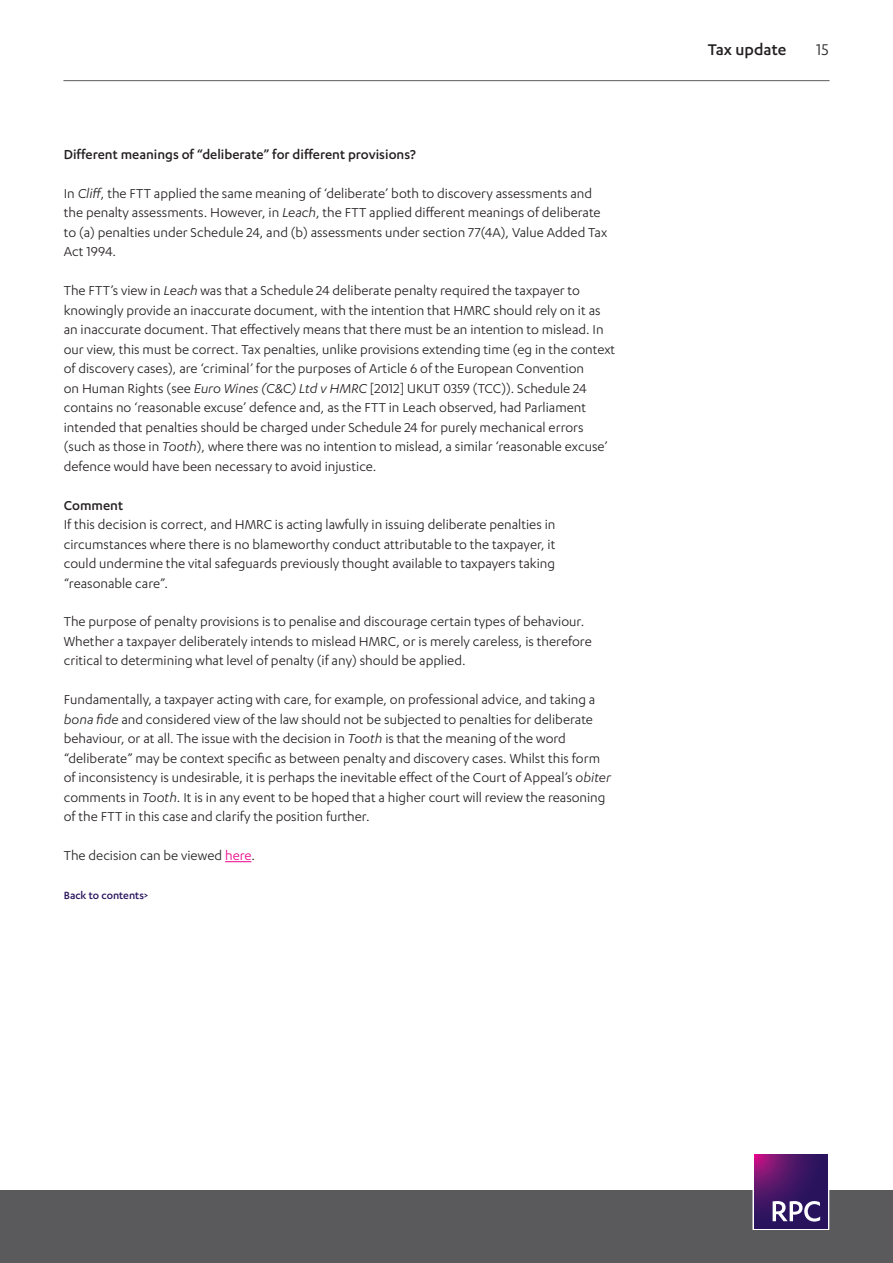
<style>
.page{position:relative;width:893px;height:1263px;background:#fff}
.page>*{position:absolute;margin:0;border:0;box-sizing:border-box;transform-origin:0 0}
.t1{font:500 18px "Karbon";color:#231f20}
.t2{font:18px "Karbon";color:#231f20}
.Body{font:15px/19.5px "Karbon";color:#231f20}
.Body-2{font:500 15px "Karbon";color:#231f20}
.Heading_3{font:500 15px "Karbon";color:#231f20}
.Body-3{font:500 12px "Karbon";color:#29135d}
.s1{font-style:italic}
.s2{color:#ed028c}
</style>
<div class="page">
<div style="left:0;top:1191px;width:893px;height:72px;background:#5a5a5d"></div>
<hr style="left:63px;top:80px;width:766px;height:1px;background:#5a5a5d">
<div style="left:753px;top:1153px;width:76px;height:77px;border:1px solid #fff"></div>
<svg style="left:754px;top:1155px;width:74px;height:73px;background:#461565"></svg>
<svg style="left:773px;top:1201px;width:47px;height:20px"></svg>
<svg style="left:225px;top:861px;width:26px;height:1px"></svg>
<p class="Body-2" style="left:64px;top:146px;width:354px">Different meanings of “deliberate” for different provisions?</p>
<p class="Body" style="left:64px;top:183px;width:545px">In <span class="s1">Cliff</span>, the FTT applied the same meaning of ‘deliberate’ both to discovery assessments and the penalty assessments. However, in <span class="s1">Leach</span>, the FTT applied different meanings of deliberate to (a) penalties under Schedule 24, and (b) assessments under section 77(4A), Value Added Tax Act 1994.</p>
<p class="Body" style="left:64px;top:280px;width:553px">The FTT’s view in <span class="s1">Leach</span> was that a Schedule 24 deliberate penalty required the taxpayer to knowingly provide an inaccurate document, with the intention that HMRC should rely on it as an inaccurate document. That effectively means that there must be an intention to mislead. In our view, this must be correct. Tax penalties, unlike provisions extending time (eg in the context of discovery cases), are ‘criminal’ for the purposes of Article 6 of the European Convention<br>on Human Rights (see <span class="s1">Euro Wines (C&amp;C) Ltd v HMRC</span> [2012] UKUT 0359 (TCC)). Schedule 24 contains no ‘reasonable excuse’ defence and, as the FTT in Leach observed, had Parliament intended that penalties should be charged under Schedule 24 for purely mechanical errors (such as those in <span class="s1">Tooth</span>), where there was no intention to mislead, a similar ‘reasonable excuse’ defence would have been necessary to avoid injustice.</p>
<p class="Heading_3" style="left:64px;top:497px;width:61px">Comment</p>
<p class="Body" style="left:64px;top:514px;width:493px;text-align:justify">If this decision is correct, and HMRC is acting lawfully in issuing deliberate penalties in circumstances where there is no blameworthy conduct attributable to the taxpayer, it could undermine the vital safeguards previously thought available to taxpayers taking “reasonable care”.</p>
<p class="Body" style="left:64px;top:612px;width:529px">The purpose of penalty provisions is to penalise and discourage certain types of behaviour.<br>Whether a taxpayer deliberately intends to mislead HMRC, or is merely careless, is therefore critical to determining what level of penalty (if any) should be applied.</p>
<p class="Body" style="left:64px;top:690px;width:549px">Fundamentally, a taxpayer acting with care, for example, on professional advice, and taking a <span class="s1">bona fide</span> and considered view of the law should not be subjected to penalties for deliberate behaviour, or at all. The issue with the decision in <span class="s1">Tooth</span> is that the meaning of the word “deliberate” may be context specific as between penalty and discovery cases. Whilst this form of inconsistency is undesirable, it is perhaps the inevitable effect of the Court of Appeal’s <span class="s1">obiter </span>comments in <span class="s1">Tooth</span>. It is in any event to be hoped that a higher court will review the reasoning of the FTT in this case and clarify the position further.</p>
<p class="Body" style="left:64px;top:845px;width:193px">The decision can be viewed <span class="s2">here</span>.</p>
<p class="Body-3" style="left:64px;top:889px;width:86px">Back to contents&gt;</p>
<p class="t1" style="left:708px;top:39px;width:80px">Tax update</p>
<p class="t2" style="left:816px;top:39px;width:14px">15</p>
</div>
